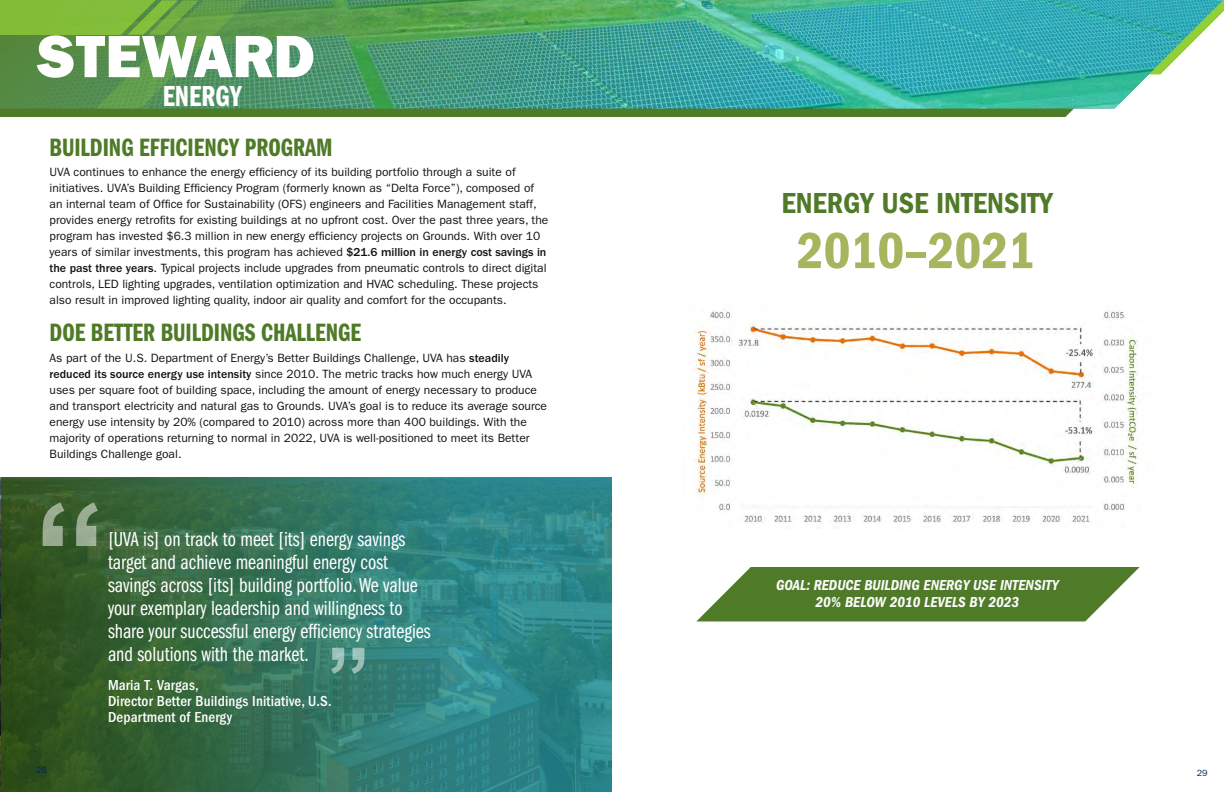
<style>
.page{position:relative;width:1224px;height:792px;background:#fff}
.page>*{position:absolute;margin:0;border:0;box-sizing:border-box;transform-origin:0 0}
.t1{font:60px "ITC Franklin Gothic Std Hvy";color:#fff}
.t2{font:52.6px "ITC Franklin Gothic Std Dm Cd";color:#a7b65e}
.t3{font:30px "ITC Franklin Gothic Std Dm Cd";color:#4f7a27}
.H2-SpreadTitle{font:30px "ITC Franklin Gothic Std Dm Cp";color:#fff}
.H3-Steward{font:26px "ITC Franklin Gothic Std Dm Cp";color:#4f7a27}
.PullQuote{font:21px/23px "ITC Franklin Gothic Std Bk Cp";color:#fff}
.PullQuote_Source{font:500 condensed 15px/16px "ITC Franklin Gothic Std";letter-spacing:.01em;color:#fff}
.t4{font:15px "ITC Franklin Gothic Std Dm Cd It";color:#f9fafa}
.t5{font:12px/16px "ITC Franklin Gothic Std";color:#121212}
.t6{font:9px "ITC Franklin Gothic Std";color:#00225d}
.s1{font-weight:500}
</style>
<div class="page">
<img style="left:0;top:0;width:1224px;height:117px">
<svg style="left:1px;top:477px;width:611px;height:315px;background:#32735d"></svg>
<svg style="left:43px;top:503px;width:55px;height:43px;background:#6b8762"></svg>
<svg style="left:331px;top:648px;width:33px;height:26px"></svg>
<svg style="left:697px;top:567px;width:443px;height:54px;background:#648a41"></svg>
<img style="left:693px;top:309px;width:446px;height:215px">
<h1 class="t1" style="left:36px;top:21px;width:280px">STEWARD</h1>
<h2 class="H2-SpreadTitle" style="left:163px;top:80px;width:81px">ENERGY</h2>
<h3 class="H3-Steward" style="left:50px;top:133px;width:285px">BUILDING EFFICIENCY PROGRAM</h3>
<p class="t5" style="left:50px;top:164px;width:500px">UVA continues to enhance the energy efficiency of its building portfolio through a suite of initiatives. UVA’s Building Efficiency Program (formerly known as “Delta Force”), composed of an internal team of Office for Sustainability (OFS) engineers and Facilities Management staff, provides energy retrofits for existing buildings at no upfront cost. Over the past three years, the program has invested $6.3 million in new energy efficiency projects on Grounds. With over 10 years of similar investments, this program has achieved <span class="s1">$21.6 million in energy cost savings in the past three years</span>. Typical projects include upgrades from pneumatic controls to direct digital controls, LED lighting upgrades, ventilation optimization and HVAC scheduling. These projects also result in improved lighting quality, indoor air quality and comfort for the occupants.</p>
<h3 class="H3-Steward" style="left:50px;top:318px;width:313px">DOE BETTER BUILDINGS CHALLENGE</h3>
<p class="t5" style="left:50px;top:350px;width:499px">As part of the U.S. Department of Energy’s Better Buildings Challenge, UVA has <span class="s1">steadily reduced its source energy use intensity</span> since 2010. The metric tracks how much energy UVA uses per square foot of building space, including the amount of energy necessary to produce and transport electricity and natural gas to Grounds. UVA’s goal is to reduce its average source energy use intensity by 20% (compared to 2010) across more than 400 buildings. With the majority of operations returning to normal in 2022, UVA is well-positioned to meet its Better Buildings Challenge goal.</p>
<p class="PullQuote" style="left:108px;top:528px;width:324px">[UVA is] on track to meet [its] energy savings target and achieve meaningful energy cost savings across [its] building portfolio. We value your exemplary leadership and willingness to share your successful energy efficiency strategies and solutions with the market.</p>
<p class="PullQuote_Source" style="left:108px;top:677px;width:225px">Maria T. Vargas,<br>Director Better Buildings Initiative, U.S.<br>Department of Energy</p>
<p class="t3" style="left:781px;top:186px;width:273px">ENERGY USE INTENSITY</p>
<p class="t2" style="left:797px;top:221px;width:240px">2010–2021</p>
<p class="t4" style="left:776px;top:577px;width:284px">GOAL: REDUCE BUILDING ENERGY USE INTENSITY</p>
<p class="t4" style="left:816px;top:593px;width:205px">20% BELOW 2010 LEVELS BY 2023</p>
<p class="t6" style="left:36px;top:765px;width:12px">28</p>
<p class="t6" style="left:1197px;top:768px;width:12px">29</p>
</div>
